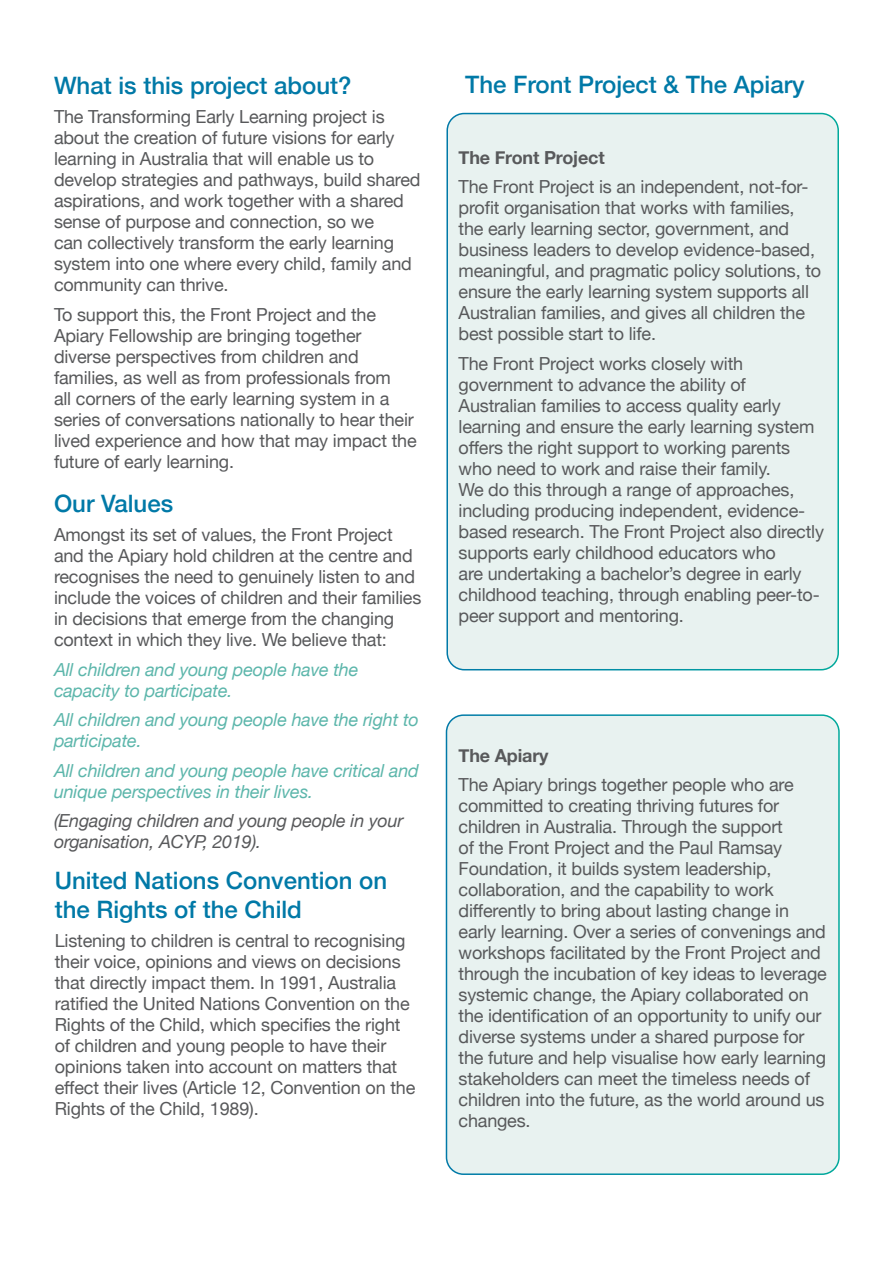
<style>
.page{position:relative;width:893px;height:1263px;background:#fff}
.page>*{position:absolute;margin:0;border:0;box-sizing:border-box;transform-origin:0 0}
.t1{font:500 24px/28.8px "Helvetica Neue";color:#0079a7}
.t2{font:18px/21px "Helvetica Neue";letter-spacing:-.01em;color:#58595b}
.t3{font:italic 18px/21px "Helvetica Neue";letter-spacing:-.01em;color:#5cb6ab}
.t4{font:italic 18px/21px "Helvetica Neue";letter-spacing:-.01em;color:#58595b}
.t5{font:700 18px "Helvetica Neue";letter-spacing:-.01em;color:#58595b}
</style>
<div class="page">
<div style="left:447px;top:114px;width:391px;height:556px;background:#e8f2f0;border-radius:17px"></div>
<div style="left:446px;top:113px;width:393px;height:557px;border:2px solid #fff;border-radius:17px"></div>
<div style="left:446px;top:715px;width:393px;height:459px;background:#e8f2f0;border-radius:17px"></div>
<div style="left:446px;top:714px;width:394px;height:461px;border:2px solid #fff;border-radius:17px"></div>
<h1 class="t1" style="left:54px;top:69px;width:299px">What is this project about?</h1>
<p class="t2" style="left:54px;top:107px;width:368px">The Transforming Early Learning project is about the creation of future visions for early learning in Australia that will enable us to develop strategies and pathways, build shared aspirations, and work together with a shared sense of purpose and connection, so we<br>can collectively transform the early learning system into one where every child, family and community can thrive.</p>
<p class="t2" style="left:54px;top:305px;width:364px">To support this, the Front Project and the Apiary Fellowship are bringing together diverse perspectives from children and families, as well as from professionals from<br>all corners of the early learning system in a series of conversations nationally to hear their lived experience and how that may impact the future of early learning.</p>
<h1 class="t1" style="left:54px;top:487px;width:121px">Our Values</h1>
<p class="t2" style="left:54px;top:525px;width:369px">Amongst its set of values, the Front Project and the Apiary hold children at the centre and recognises the need to genuinely listen to and include the voices of children and their families in decisions that emerge from the changing context in which they live. We believe that:</p>
<p class="t3" style="left:54px;top:660px;width:306px">All children and young people have the capacity to participate.</p>
<p class="t3" style="left:54px;top:710px;width:366px">All children and young people have the right to participate.</p>
<p class="t3" style="left:54px;top:761px;width:366px">All children and young people have critical and unique perspectives in their lives.</p>
<p class="t4" style="left:54px;top:811px;width:351px">(Engaging children and young people in your organisation, ACYP, 2019).</p>
<h1 class="t1" style="left:55px;top:864px;width:334px">United Nations Convention on the Rights of the Child</h1>
<p class="t2" style="left:55px;top:931px;width:362px">Listening to children is central to recognising their voice, opinions and views on decisions that directly impact them. In 1991, Australia ratified the United Nations Convention on the Rights of the Child, which specifies the right of children and young people to have their opinions taken into account on matters that effect their lives (Article 12, Convention on the Rights of the Child, 1989).</p>
<h1 class="t1" style="left:465px;top:68px;width:341px">The Front Project &amp; The Apiary</h1>
<p class="t5" style="left:458px;top:143px;width:148px">The Front Project</p>
<p class="t2" style="left:458px;top:177px;width:364px">The Front Project is an independent, not-for&shy;profit organisation that works with families, the early learning sector, government, and business leaders to develop evidence-based, meaningful, and pragmatic policy solutions, to ensure the early learning system supports all Australian families, and gives all children the best possible start to life.</p>
<p class="t2" style="left:458px;top:354px;width:367px">The Front Project works closely with government to advance the ability of Australian families to access quality early learning and ensure the early learning system offers the right support to working parents who need to work and raise their family.<br>We do this through a range of approaches, including producing independent, evidence&shy;based research. The Front Project also directly supports early childhood educators who<br>are undertaking a bachelor’s degree in early childhood teaching, through enabling peer-to&shy;peer support and mentoring.</p>
<p class="t5" style="left:459px;top:741px;width:92px">The Apiary</p>
<p class="t2" style="left:459px;top:775px;width:370px">The Apiary brings together people who are committed to creating thriving futures for children in Australia. Through the support<br>of the Front Project and the Paul Ramsay Foundation, it builds system leadership, collaboration, and the capability to work differently to bring about lasting change in early learning. Over a series of convenings and workshops facilitated by the Front Project and through the incubation of key ideas to leverage systemic change, the Apiary collaborated on the identification of an opportunity to unify our diverse systems under a shared purpose for the future and help visualise how early learning stakeholders can meet the timeless needs of children into the future, as the world around us changes.</p>
</div>
